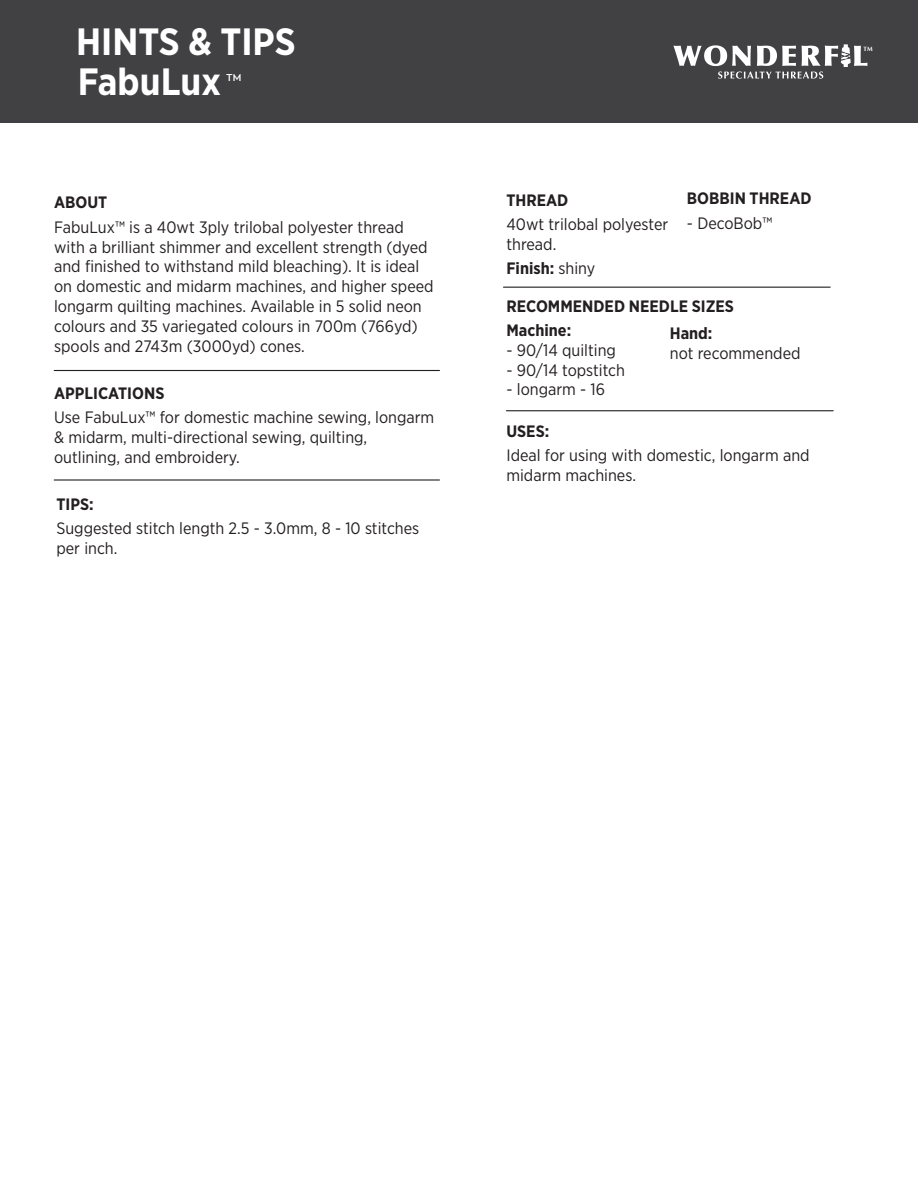
<style>
.page{position:relative;width:918px;height:1188px;background:#fff}
.page>*{position:absolute;margin:0;border:0;box-sizing:border-box;transform-origin:0 0}
.t1{font:700 37.95px/40px "Gotham Narrow";color:#fff}
.t2{font:16.5px/19.8px "Gotham Narrow";color:#231f20}
.t3{font:700 16.5px/24.3px "Gotham Narrow";color:#231f20}
.t4{font:600 9.9px "Zona Pro";color:#fff}
.t5{font:700 6.3px "Optima";color:#fff}
.s1{font-weight:400}
</style>
<div class="page">
<div style="left:0;top:0;width:918px;height:122px;background:#414042"></div>
<svg style="left:673px;top:44px;width:195px;height:35px"></svg>
<hr style="left:503px;top:287px;width:327px;height:1px;background:#231f20">
<hr style="left:54px;top:370px;width:385px;height:1px;background:#231f20">
<hr style="left:54px;top:479px;width:385px;height:2px;background:#231f20">
<hr style="left:506px;top:410px;width:327px;height:1px;background:#231f20">
<h1 class="t1" style="left:76px;top:21px;width:221px">HINTS &amp; TIPS<br>FabuLux</h1>
<p class="t4" style="left:226px;top:71px;width:17px">TM</p>
<p class="t3" style="left:54px;top:190px;width:55px">ABOUT</p>
<p class="t2" style="left:54px;top:217px;width:381px">FabuLux™ is a 40wt 3ply trilobal polyester thread with a brilliant shimmer and excellent strength (dyed and finished to withstand mild bleaching). It is ideal on domestic and midarm machines, and higher speed longarm quilting machines. Available in 5 solid neon colours and 35 variegated colours in 700m (766yd) spools and 2743m (3000yd) cones.</p>
<p class="t3" style="left:54px;top:381px;width:112px">APPLICATIONS</p>
<p class="t2" style="left:54px;top:407px;width:382px">Use FabuLux™ for domestic machine sewing, longarm &amp; midarm, multi-directional sewing, quilting, outlining, and embroidery.</p>
<p class="t3" style="left:56px;top:492px;width:39px">TIPS:</p>
<p class="t2" style="left:56px;top:518px;width:364px">Suggested stitch length 2.5 - 3.0mm, 8 - 10 stitches per inch.</p>
<p class="t5" style="left:864px;top:45px;width:11px">TM</p>
<p class="t3" style="left:506px;top:188px;width:63px">THREAD</p>
<p class="t2" style="left:506px;top:214px;width:163px">40wt trilobal polyester thread.</p>
<p class="t3" style="left:506px;top:256px;width:90px">Finish: <span class="s1">shiny</span></p>
<p class="t3" style="left:687px;top:186px;width:126px">BOBBIN THREAD</p>
<p class="t2" style="left:687px;top:213px;width:87px">- DecoBob™</p>
<p class="t3" style="left:506px;top:294px;width:229px">RECOMMENDED NEEDLE SIZES<br>Machine:</p>
<p class="t2" style="left:506px;top:340px;width:111px">- 90/14 quilting</p>
<p class="t2" style="left:506px;top:360px;width:120px">- 90/14 topstitch</p>
<p class="t2" style="left:506px;top:379px;width:100px">- longarm - 16</p>
<p class="t3" style="left:670px;top:321px;width:44px">Hand:</p>
<p class="t2" style="left:670px;top:343px;width:132px">not recommended</p>
<p class="t3" style="left:506px;top:419px;width:44px">USES:</p>
<p class="t2" style="left:506px;top:445px;width:305px">Ideal for using with domestic, longarm and midarm machines.</p>
</div>
